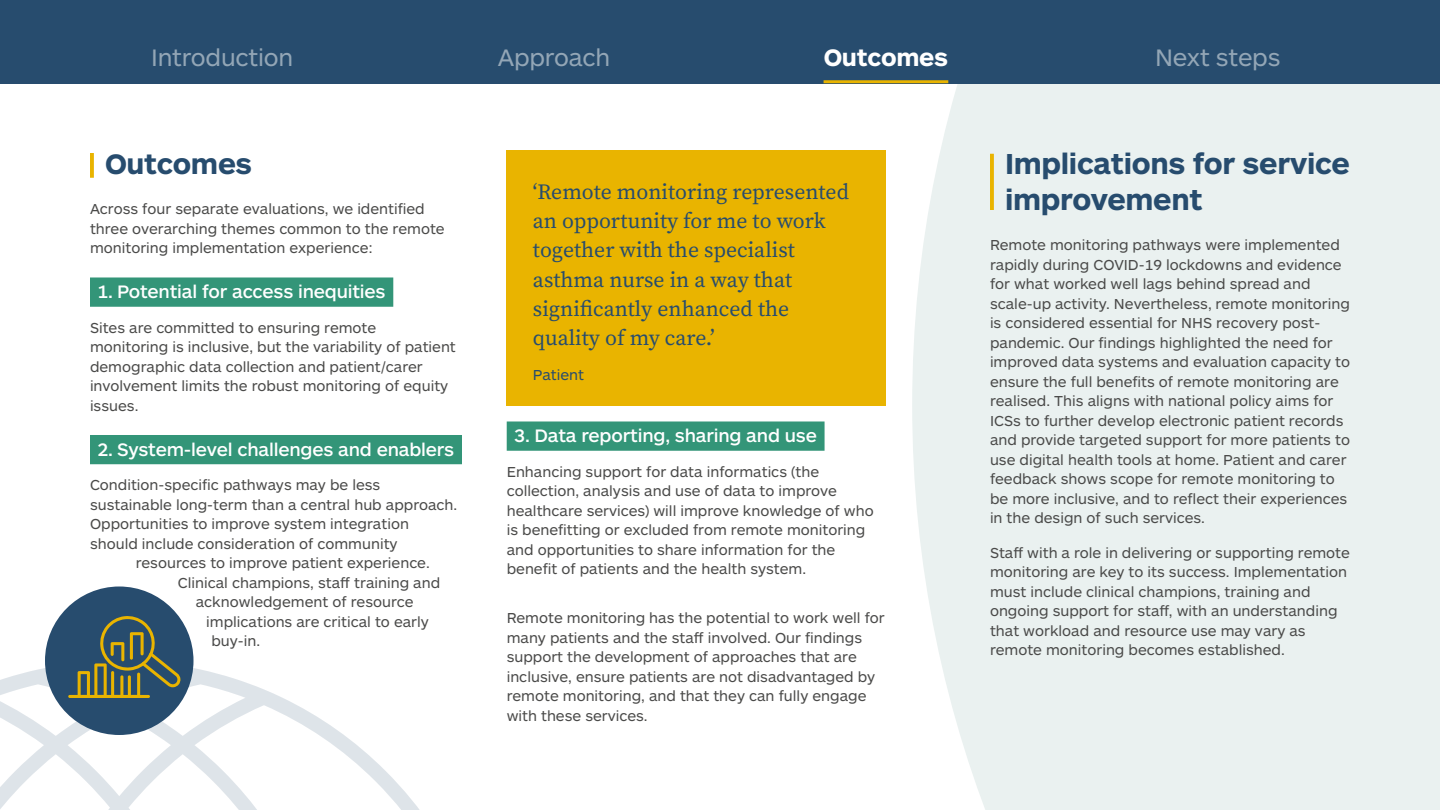
<style>
.page{position:relative;width:1440px;height:810px;background:#fff}
.page>*{position:absolute;margin:0;border:0;box-sizing:border-box;transform-origin:0 0}
.t1{font:700 30px/36px "ARS Maquette Pro";letter-spacing:-.01em;color:#274c6e}
.t2{font:700 29.25px "ARS Maquette Pro";letter-spacing:-.01em;color:#274c6e}
.t3{font:24.75px "ARS Maquette Pro";letter-spacing:-.01em;color:#93a6b6}
.t4{font:700 24.75px "ARS Maquette Pro";letter-spacing:-.01em;color:#fff}
.t5{font:21.75px/29.2px "Source Serif Variable";color:#274c6e}
.t6{font:500 18.75px "ARS Maquette Pro";letter-spacing:-.01em;color:#fff}
.t7{font:15px/19.5px "ARS Maquette Pro";color:#4a4a49}
.t8{font:15px "ARS Maquette Pro";color:#274c6e}
</style>
<div class="page">
<div style="left:912px;top:83px;width:528px;height:727px;background:#eaf1f0"></div>
<svg style="left:0;top:668px;width:420px;height:142px"></svg>
<div style="left:90px;top:277px;width:303px;height:30px;background:#339578"></div>
<div style="left:90px;top:435px;width:372px;height:29px;background:#339578"></div>
<div style="left:507px;top:421px;width:318px;height:30px;background:#339578"></div>
<svg style="left:90px;top:153px;width:4px;height:25px"></svg>
<svg style="left:990px;top:154px;width:4px;height:56px"></svg>
<div style="left:45px;top:587px;width:149px;height:148px;background:#274c6e;border-radius:50%"></div>
<hr style="left:68px;top:695px;width:82px;height:3px;background:#e9b400;border-radius:2px">
<svg style="left:78px;top:615px;width:103px;height:83px"></svg>
<div style="left:507px;top:150px;width:379px;height:256px;background:#e9b400"></div>
<div style="left:0;top:0;width:1440px;height:83px;background:#274c6e"></div>
<hr style="left:824px;top:80px;width:124px;height:3px;background:#e9b400">
<h3 class="t3" style="left:151px;top:41px;width:144px">Introduction</h3>
<h3 class="t3" style="left:498px;top:41px;width:114px">Approach</h3>
<h3 class="t4" style="left:824px;top:41px;width:126px">Outcomes</h3>
<h3 class="t3" style="left:1155px;top:41px;width:127px">Next steps</h3>
<h2 class="t2" style="left:105px;top:145px;width:149px">Outcomes</h2>
<p class="t7" style="left:90px;top:199px;width:356px">Across four separate evaluations, we identified three overarching themes common to the remote monitoring implementation experience:</p>
<p class="t6" style="left:98px;top:280px;width:290px">1. Potential for access inequities</p>
<p class="t7" style="left:90px;top:317px;width:367px">Sites are committed to ensuring remote monitoring is inclusive, but the variability of patient demographic data collection and patient/carer involvement limits the robust monitoring of equity issues.</p>
<p class="t6" style="left:98px;top:437px;width:358px">2. System-level challenges and enablers</p>
<p class="t7" style="left:90px;top:475px;width:292px">Condition-specific pathways may be less</p>
<p class="t7" style="left:90px;top:494px;width:369px">sustainable long-term than a central hub approach.</p>
<p class="t7" style="left:90px;top:514px;width:320px">Opportunities to improve system integration</p>
<p class="t7" style="left:90px;top:533px;width:309px">should include consideration of community</p>
<p class="t7" style="left:136px;top:553px;width:296px">resources to improve patient experience.</p>
<p class="t7" style="left:178px;top:572px;width:264px">Clinical champions, staff training and</p>
<p class="t7" style="left:196px;top:592px;width:219px">acknowledgement of resource</p>
<p class="t7" style="left:206px;top:611px;width:224px">implications are critical to early</p>
<p class="t7" style="left:212px;top:631px;width:50px">buy-in.</p>
<h3 class="t5" style="left:533px;top:177px;width:318px">‘Remote monitoring represented an opportunity for me to work together with the specialist asthma nurse in a way that significantly enhanced the quality of my care.’</h3>
<p class="t8" style="left:533px;top:365px;width:53px">Patient</p>
<p class="t6" style="left:514px;top:424px;width:304px">3. Data reporting, sharing and use</p>
<p class="t7" style="left:507px;top:461px;width:368px">Enhancing support for data informatics (the collection, analysis and use of data to improve healthcare services) will improve knowledge of who is benefitting or excluded from remote monitoring and opportunities to share information for the benefit of patients and the health system.</p>
<p class="t7" style="left:507px;top:608px;width:380px">Remote monitoring has the potential to work well for many patients and the staff involved. Our findings support the development of approaches that are inclusive, ensure patients are not disadvantaged by remote monitoring, and that they can fully engage with these services.</p>
<h1 class="t1" style="left:1005px;top:144px;width:346px">Implications for service improvement</h1>
<p class="t7" style="left:990px;top:235px;width:362px">Remote monitoring pathways were implemented rapidly during COVID-19 lockdowns and evidence for what worked well lags behind spread and scale-up activity. Nevertheless, remote monitoring is considered essential for NHS recovery post&shy;pandemic. Our findings highlighted the need for improved data systems and evaluation capacity to ensure the full benefits of remote monitoring are realised. This aligns with national policy aims for ICSs to further develop electronic patient records and provide targeted support for more patients to use digital health tools at home. Patient and carer feedback shows scope for remote monitoring to be more inclusive, and to reflect their experiences in the design of such services.</p>
<p class="t7" style="left:990px;top:542px;width:362px">Staff with a role in delivering or supporting remote monitoring are key to its success. Implementation must include clinical champions, training and ongoing support for staff, with an understanding that workload and resource use may vary as remote monitoring becomes established.</p>
</div>
